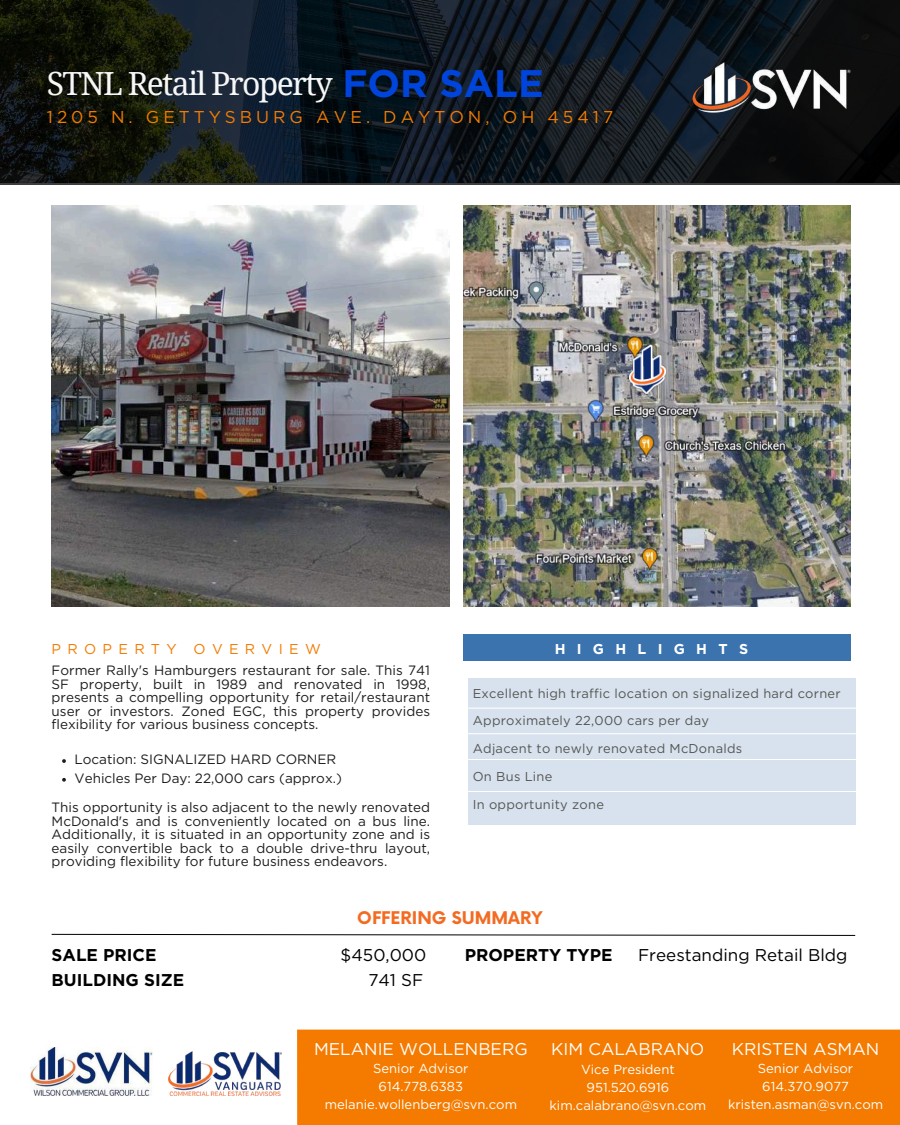
<style>
.page{position:relative;width:900px;height:1125px;background:#fff}
.page>*{position:absolute;margin:0;border:0;box-sizing:border-box;transform-origin:0 0}
.t1{font:700 38.4px "Gotham";color:#0045db}
.t2{font:31.9px "Noto Serif";letter-spacing:-.055em;color:#f7f7f7}
.t3{font:17.1px "Gotham";letter-spacing:.235em;color:#f47c00}
.t4{font:17px "Gotham";color:#fff}
.t5{font:17px "Gotham";color:#000}
.t6{font:700 17px "Gotham";color:#000}
.t7{font:700 17px "Now";color:#f36b22}
.t8{font:14.3px "Gotham";letter-spacing:.44em;color:#f47c00}
.t9{font:700 14.3px "Gotham";letter-spacing:.79em;color:#fff}
.t10{font:13.5px/13.5px "Gotham";color:#1c1c1f;text-align:justify}
.t11{font:13px/18px "Gotham";color:#fff;text-align:center}
.t12{font:12.9px/27.8px "Gotham";letter-spacing:.02em;color:#555551}
</style>
<div class="page">
<svg style="left:0;top:0;width:900px;height:185px;background:#0f171b"></svg>
<img style="left:691px;top:52px;width:160px;height:63px">
<div style="left:468px;top:678px;width:388px;height:147px;background:#d7e2ee"></div>
<hr style="left:464px;top:708px;width:401px;height:1px;background:#fff">
<hr style="left:464px;top:733px;width:401px;height:1px;background:#fff">
<hr style="left:464px;top:759px;width:401px;height:1px;background:#fff">
<hr style="left:464px;top:791px;width:401px;height:1px;background:#fff">
<div style="left:464px;top:635px;width:387px;height:26px;background:#3b73af"></div>
<img style="left:464px;top:206px;width:387px;height:400px">
<img style="left:52px;top:206px;width:398px;height:400px">
<div style="left:297px;top:1030px;width:603px;height:95px;background:#f47b00"></div>
<svg style="left:51px;top:934px;width:805px;height:2px;background:#808080"></svg>
<img style="left:30px;top:1048px;width:123px;height:48px">
<img style="left:169px;top:1052px;width:113px;height:44px">
<img style="left:629px;top:345px;width:37px;height:52px">
<svg style="left:62px;top:759px;width:4px;height:4px"></svg>
<svg style="left:62px;top:778px;width:4px;height:4px"></svg>
<h1 class="t1" style="left:342px;top:60px;width:203px">FOR SALE</h1>
<h2 class="t2" style="left:47px;top:61px;width:288px">STNL Retail Property</h2>
<p class="t3" style="left:47px;top:106px;width:568px">1205 N. GETTYSBURG AVE. DAYTON, OH 45417</p>
<p class="t8" style="left:52px;top:640px;width:271px">PROPERTY OVERVIEW</p>
<p class="t10" style="left:52px;top:664px;width:380px">Former Rally's Hamburgers restaurant for sale. This 741<br>SF property, built in 1989 and renovated in 1998, presents a compelling opportunity for retail/restaurant user or investors. Zoned EGC, this property provides flexibility for various business concepts.</p>
<p class="t10" style="left:75px;top:750px;width:269px;line-height:18.8px">Location: SIGNALIZED HARD CORNER<br>Vehicles Per Day: 22,000 cars (approx.)</p>
<p class="t10" style="left:52px;top:801px;width:380px">This opportunity is also adjacent to the newly renovated McDonald's and is conveniently located on a bus line.<br>Additionally, it is situated in an opportunity zone and is easily convertible back to a double drive-thru layout, providing flexibility for future business endeavors.</p>
<p class="t9" style="left:555px;top:640px;width:195px">HIGHLIGHTS</p>
<p class="t12" style="left:473px;top:679px;width:369px">Excellent high traffic location on signalized hard corner<br>Approximately 22,000 cars per day<br>Adjacent to newly renovated McDonalds<br>On Bus Line<br>In opportunity zone</p>
<p class="t7" style="left:357px;top:908px;width:187px">OFFERING SUMMARY</p>
<p class="t6" style="left:465px;top:944px;width:149px">PROPERTY TYPE</p>
<p class="t5" style="left:638px;top:944px;width:211px">Freestanding Retail Bldg</p>
<p class="t6" style="left:52px;top:944px;width:106px">SALE PRICE</p>
<p class="t5" style="left:341px;top:944px;width:87px">$450,000</p>
<p class="t6" style="left:52px;top:970px;width:134px">BUILDING SIZE</p>
<p class="t5" style="left:368px;top:970px;width:56px">741 SF</p>
<p class="t4" style="left:314px;top:1038px;width:215px">MELANIE WOLLENBERG</p>
<p class="t11" style="left:325px;top:1060px;width:194px">Senior Advisor<br>614.778.6383 melanie.wollenberg@svn.com</p>
<p class="t4" style="left:551px;top:1039px;width:155px">KIM CALABRANO</p>
<p class="t11" style="left:550px;top:1060px;width:158px">Vice President<br>951.520.6916 kim.calabrano@svn.com</p>
<p class="t4" style="left:732px;top:1038px;width:149px">KRISTEN ASMAN</p>
<p class="t11" style="left:728px;top:1060px;width:157px">Senior Advisor<br>614.370.9077 kristen.asman@svn.com</p>
</div>
